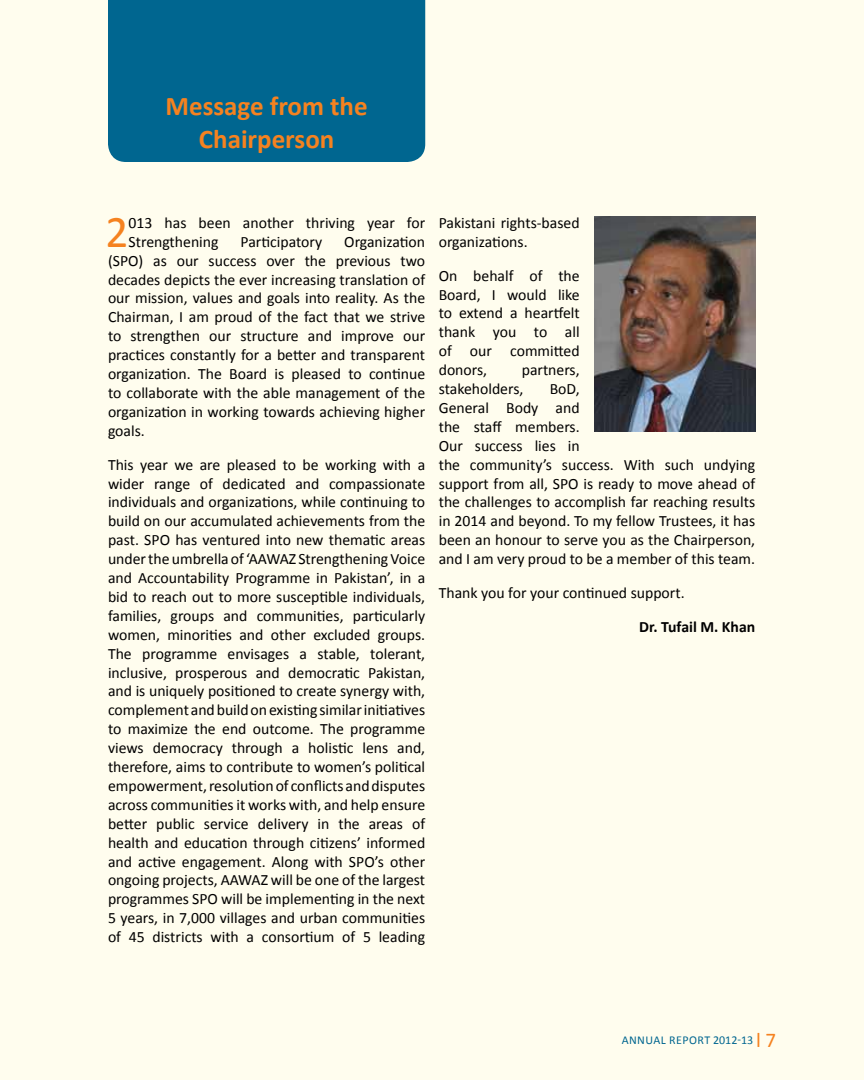
<style>
.page{position:relative;width:864px;height:1080px;background:#fffdee}
.page>*{position:absolute;margin:0;border:0;box-sizing:border-box;transform-origin:0 0}
.t1{font:45.45px "Calibri";color:#f58220}
.t2{font:700 27px/33px "Calibri";color:#f58220;text-align:center}
.t3{font:15.75px/18.9px "Calibri";color:#000}
.t4{font:700 15.75px "Calibri";color:#000}
.t5{font:12px "Calibri";letter-spacing:.04em;color:#006690}
.s1{font-size:21px;color:#f58220}
</style>
<div class="page">
<div style="left:108px;top:0;width:317px;height:162px;background:#006690"></div>
<img style="left:594px;top:216px;width:162px;height:216px">
<h2 class="t2" style="left:166px;top:90px;width:204px">Message from the<br>Chairperson</h2>
<h1 class="t1" style="left:105px;top:203px;width:25px">2</h1>
<p class="t3" style="left:129px;top:213px;width:298px">013 has been another thriving year for<br>Strengthening</p>
<p class="t3" style="left:108px;top:232px;width:319px;text-align:justify;text-indent:236px">Organization (SPO) as our success over the previous two decades depicts the ever increasing translation of our mission, values and goals into reality. As the Chairman, I am proud of the fact that we strive to strengthen our structure and improve our practices constantly for a better and transparent organization. The Board is pleased to continue to collaborate with the able management of the organization in working towards achieving higher goals.</p>
<p class="t3" style="left:108px;top:455px;width:319px;text-align:justify">This year we are pleased to be working with a wider range of dedicated and compassionate individuals and organizations, while continuing to build on our accumulated achievements from the past. SPO has ventured into new thematic areas under the umbrella of ‘AAWAZ Strengthening Voice and Accountability Programme in Pakistan’, in a bid to reach out to more susceptible individuals, families, groups and communities, particularly women, minorities and other excluded groups.<br>The programme envisages a stable, tolerant, inclusive, prosperous and democratic Pakistan, and is uniquely positioned to create synergy with, complement and build on existing similar initiatives to maximize the end outcome. The programme views democracy through a holistic lens and, therefore, aims to contribute to women’s political empowerment, resolution of conflicts and disputes across communities it works with, and help ensure better public service delivery in the areas of health and education through citizens’ informed and active engagement. Along with SPO’s other ongoing projects, AAWAZ will be one of the largest programmes SPO will be implementing in the next 5 years, in 7,000 villages and urban communities of 45 districts with a consortium of 5 leading</p>
<p class="t3" style="left:241px;top:232px;width:83px">Participatory</p>
<p class="t3" style="left:439px;top:213px;width:142px">Pakistani rights-based organizations.</p>
<p class="t3" style="left:439px;top:266px;width:143px;text-align:justify">On behalf of the Board, I would like to extend a heartfelt thank you to all of our committed donors,</p>
<p class="t3" style="left:439px;top:360px;width:142px;text-indent:83px">partners, stakeholders,</p>
<p class="t3" style="left:439px;top:379px;width:318px;text-indent:111px">BoD,<br>General Body and<br>the staff members.<br>Our success lies in<br>the community’s success. With such undying support from all, SPO is ready to move ahead of the challenges to accomplish far reaching results in 2014 and beyond. To my fellow Trustees, it has been an honour to serve you as the Chairperson, and I am very proud to be a member of this team.</p>
<p class="t3" style="left:439px;top:583px;width:247px">Thank you for your continued support.</p>
<p class="t4" style="left:639px;top:617px;width:118px">Dr. Tufail M. Khan</p>
<p class="t5" style="left:622px;top:1032px;width:156px">annual report 2012-13 <span class="s1">l 7</span></p>
</div>
